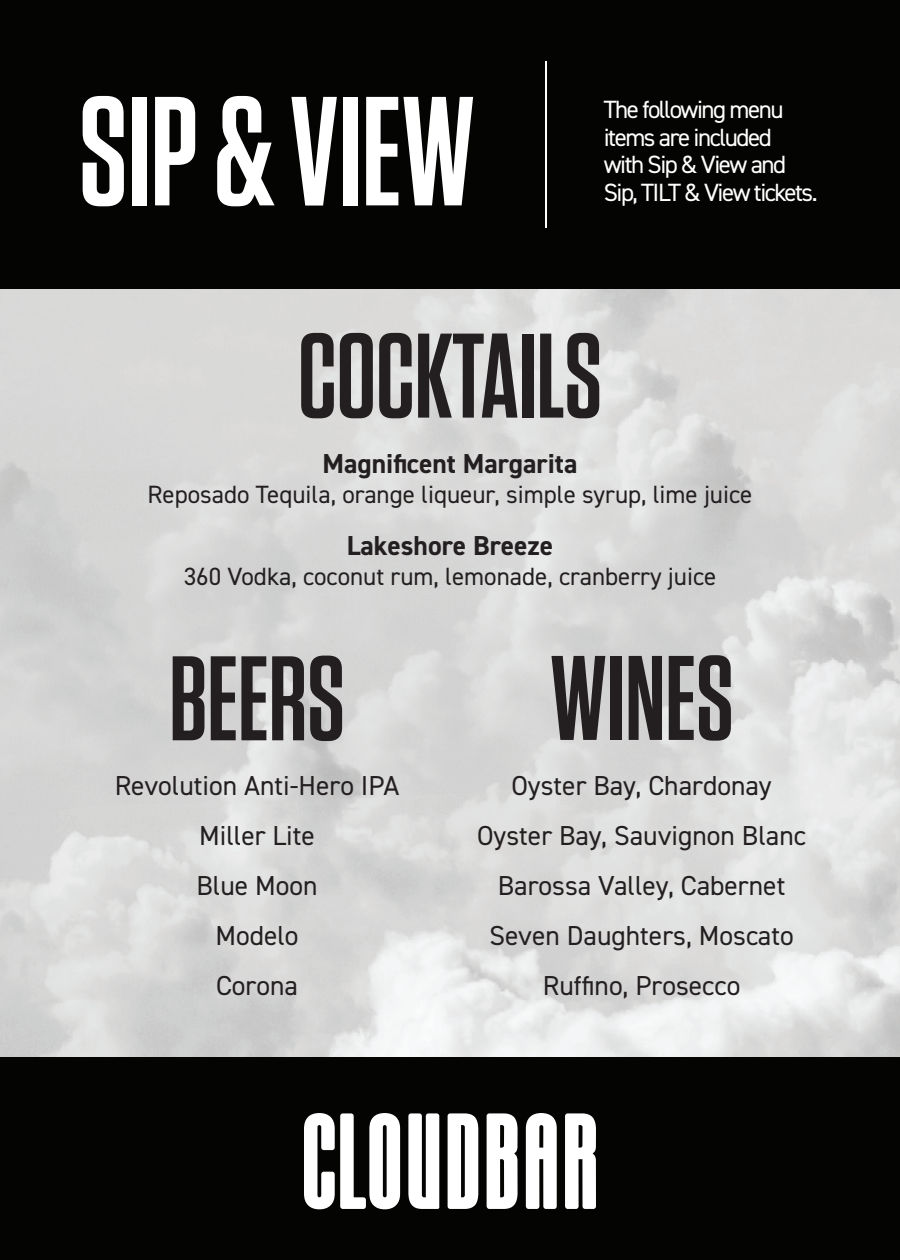
<style>
.page{position:relative;width:900px;height:1260px;background:#fff}
.page>*{position:absolute;margin:0;border:0;box-sizing:border-box;transform-origin:0 0}
.t1{font:600 155px "Tungsten Narrow";color:#fff}
.t2{font:600 120px "Tungsten Narrow";color:#231f20}
.t3{font:27.5px/50px "DIN2014";color:#231f20;text-align:center}
.t4{font:700 27.5px "DIN2014";color:#231f20}
.t5{font:25px "DIN2014";color:#231f20}
.t6{font:25px/27.5px "DIN2014";letter-spacing:-.06em;color:#fff}
</style>
<div class="page">
<img style="left:0;top:288px;width:900px;height:769px">
<div style="left:0;top:0;width:900px;height:288px;background:#040503"></div>
<hr style="left:545px;top:61px;width:2px;height:166px;background:#fff">
<div style="left:0;top:1057px;width:900px;height:203px;background:#040503"></div>
<svg style="left:304px;top:1113px;width:96px;height:96px"></svg>
<svg style="left:408px;top:1113px;width:31px;height:96px;background:#dbdbda"></svg>
<svg style="left:448px;top:1113px;width:30px;height:96px;background:#e0e0e0"></svg>
<svg style="left:487px;top:1113px;width:31px;height:96px;background:#dedede"></svg>
<svg style="left:526px;top:1113px;width:31px;height:96px;background:#ddd"></svg>
<svg style="left:565px;top:1113px;width:31px;height:96px;background:#e0e0e0"></svg>
<h1 class="t1" style="left:79px;top:73px;width:398px">SIP &amp; VIEW</h1>
<p class="t6" style="left:604px;top:95px;width:215px">The following menu items are included with Sip &amp; View and<br>Sip, TILT &amp; View tickets.</p>
<h2 class="t2" style="left:298px;top:315px;width:305px">COCKTAILS</h2>
<p class="t4" style="left:323px;top:445px;width:256px">Magnificent Margarita</p>
<p class="t5" style="left:148px;top:478px;width:606px">Reposado Tequila, orange liqueur, simple syrup, lime juice</p>
<p class="t4" style="left:347px;top:527px;width:208px">Lakeshore Breeze</p>
<p class="t5" style="left:184px;top:561px;width:534px">360 Vodka, coconut rum, lemonade, cranberry juice</p>
<h2 class="t2" style="left:169px;top:638px;width:177px">BEERS</h2>
<p class="t3" style="left:115px;top:760px;width:286px">Revolution Anti-Hero IPA<br>Miller Lite<br>Blue Moon<br>Modelo<br>Corona</p>
<h2 class="t2" style="left:550px;top:638px;width:185px">WINES</h2>
<p class="t3" style="left:477px;top:760px;width:330px">Oyster Bay, Chardonay<br>Oyster Bay, Sauvignon Blanc<br>Barossa Valley, Cabernet<br>Seven Daughters, Moscato<br>Ruffino, Prosecco</p>
</div>
